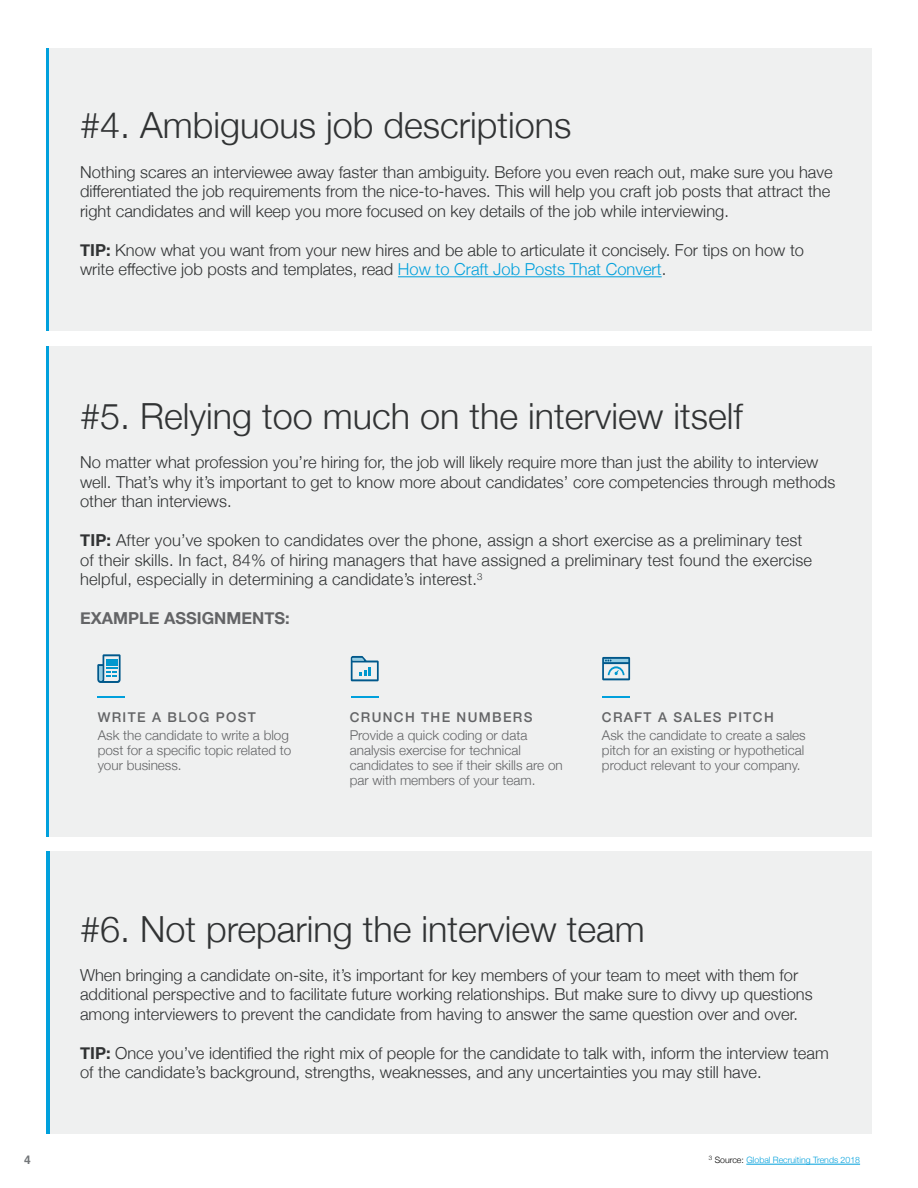
<style>
.page{position:relative;width:918px;height:1188px;background:#fff}
.page>*{position:absolute;margin:0;border:0;box-sizing:border-box;transform-origin:0 0}
.t1{font:300 36px "Helvetica Neue";color:#313334}
.t2{font:300 16.5px/19.5px "Helvetica Neue";color:#313334}
.t3{font:700 16.5px "Helvetica Neue";color:#636466}
.t4{font:300 13.5px/15px "Helvetica Neue";color:#636466}
.t5{font:500 13.5px "Helvetica Neue";letter-spacing:.1em;color:#636466}
.t6{font:700 12px "Helvetica";color:#737679}
.t7{font:300 8.7px "Helvetica Neue";color:#00a0dc}
.s1{font-weight:700}
.s2{color:#00a0dc}
.s3{color:#000}
</style>
<div class="page">
<div style="left:46px;top:346px;width:826px;height:490px;background:#eff0f0"></div>
<div style="left:46px;top:48px;width:826px;height:283px;background:#eff0f0"></div>
<hr style="left:398px;top:276px;width:264px;height:1px;background:#00a0dc">
<hr style="left:46px;top:48px;width:3px;height:283px;background:#00a0dc">
<hr style="left:46px;top:346px;width:3px;height:490px;background:#00a0dc">
<svg style="left:97px;top:654px;width:24px;height:29px"></svg>
<svg style="left:602px;top:657px;width:28px;height:23px"></svg>
<svg style="left:351px;top:656px;width:28px;height:25px"></svg>
<hr style="left:97px;top:696px;width:27px;height:2px;background:#00a0dc">
<hr style="left:351px;top:696px;width:27px;height:2px;background:#00a0dc">
<hr style="left:603px;top:696px;width:27px;height:2px;background:#00a0dc">
<div style="left:46px;top:851px;width:826px;height:283px;background:#eff0f0"></div>
<hr style="left:46px;top:851px;width:3px;height:283px;background:#00a0dc">
<hr style="left:746px;top:1164px;width:114px;height:1px;background:#00a0dc">
<h1 class="t1" style="left:80px;top:96px;width:493px">#4. Ambiguous job descriptions</h1>
<p class="t2" style="left:80px;top:161px;width:754px">Nothing scares an interviewee away faster than ambiguity. Before you even reach out, make sure you have differentiated the job requirements from the nice-to-haves. This will help you craft job posts that attract the right candidates and will keep you more focused on key details of the job while interviewing.</p>
<p class="t2" style="left:80px;top:239px;width:726px"><span class="s1">TIP:</span> Know what you want from your new hires and be able to articulate it concisely. For tips on how to write effective job posts and templates, read <span class="s2">How to Craft Job Posts That Convert</span>.</p>
<h1 class="t1" style="left:80px;top:387px;width:664px">#5. Relying too much on the interview itself</h1>
<p class="t2" style="left:80px;top:451px;width:757px">No matter what profession you’re hiring for, the job will likely require more than just the ability to interview well. That’s why it’s important to get to know more about candidates’ core competencies through methods other than interviews.</p>
<p class="t2" style="left:80px;top:529px;width:734px"><span class="s1">TIP:</span> After you’ve spoken to candidates over the phone, assign a short exercise as a preliminary test of their skills. In fact, 84% of hiring managers that have assigned a preliminary test found the exercise helpful, especially in determining a candidate’s interest.<sup>3</sup></p>
<p class="t3" style="left:80px;top:605px;width:211px">EXAMPLE ASSIGNMENTS:</p>
<p class="t5" style="left:98px;top:706px;width:160px">WRITE A BLOG POST</p>
<p class="t4" style="left:98px;top:727px;width:195px">Ask the candidate to write a blog post for a specific topic related to your business.</p>
<p class="t5" style="left:350px;top:706px;width:184px">CRUNCH THE NUMBERS</p>
<p class="t4" style="left:350px;top:727px;width:215px">Provide a quick coding or data analysis exercise for technical candidates to see if their skills are on par with members of your team.</p>
<p class="t5" style="left:602px;top:706px;width:173px">CRAFT A SALES PITCH</p>
<p class="t4" style="left:602px;top:727px;width:205px;text-align:justify">Ask the candidate to create a sales pitch for an existing or hypothetical product relevant to your company.</p>
<p class="t6" style="left:24px;top:1150px;width:8px">4</p>
<h1 class="t1" style="left:80px;top:900px;width:566px">#6. Not preparing the interview team</h1>
<p class="t2" style="left:80px;top:964px;width:734px">When bringing a candidate on-site, it’s important for key members of your team to meet with them for additional perspective and to facilitate future working relationships. But make sure to divvy up questions among interviewers to prevent the candidate from having to answer the same question over and over.</p>
<p class="t2" style="left:80px;top:1042px;width:750px"><span class="s1">TIP:</span> Once you’ve identified the right mix of people for the candidate to talk with, inform the interview team of the candidate’s background, strengths, weaknesses, and any uncertainties you may still have.</p>
<p class="t7" style="left:709px;top:1153px;width:153px"><sup>3</sup> <span class="s3">Source:</span> Global Recruiting Trends 2018</p>
</div>
